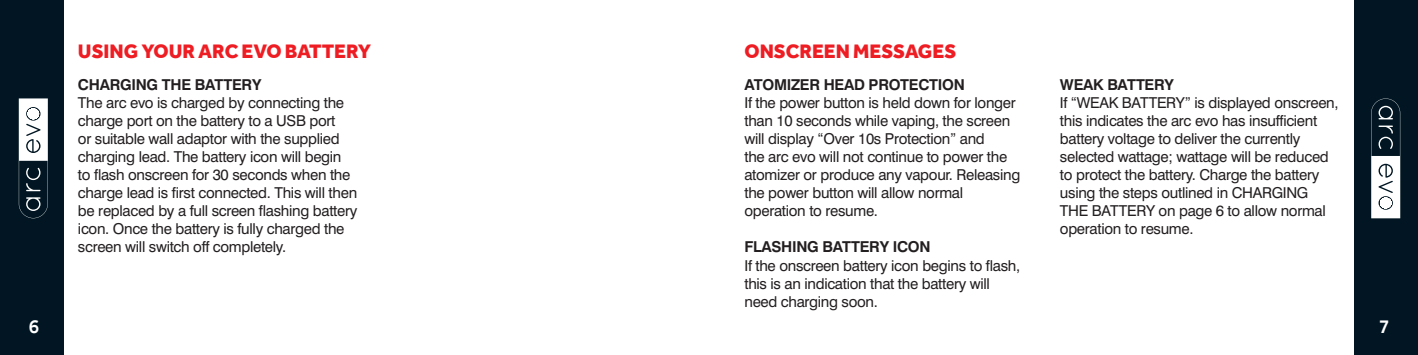
<style>
.page{position:relative;width:1418px;height:355px;background:#fff}
.page>*{position:absolute;margin:0;border:0;box-sizing:border-box;transform-origin:0 0}
.t1{font:800 20px "Effra";color:#ee1d23}
.t2{font:500 20px "Effra";color:#fff}
.t3{font:15px/18px "Swiss 721 BT";letter-spacing:-.02em;color:#231f20}
.t4{font:700 15px "Swiss 721 BT";letter-spacing:-.02em;color:#231f20}
</style>
<div class="page">
<div style="left:0;top:0;width:64px;height:354px;background:#011622"></div>
<div style="left:1354px;top:0;width:63px;height:354px;background:#011622"></div>
<svg style="left:19px;top:98px;width:29px;height:120px"></svg>
<svg style="left:1371px;top:98px;width:29px;height:120px"></svg>
<p class="t1" style="left:78px;top:38px;width:295px">USING YOUR ARC EVO BATTERY</p>
<p class="t1" style="left:744px;top:38px;width:213px">ONSCREEN MESSAGES</p>
<p class="t4" style="left:78px;top:76px;width:185px">CHARGING THE BATTERY</p>
<p class="t3" style="left:78px;top:94px;width:281px">The arc evo is charged by connecting the charge port on the battery to a USB port<br>or suitable wall adaptor with the supplied charging lead. The battery icon will begin to flash onscreen for 30 seconds when the charge lead is first connected. This will then be replaced by a full screen flashing battery icon. Once the battery is fully charged the screen will switch off completely.</p>
<p class="t4" style="left:744px;top:76px;width:222px">ATOMIZER HEAD PROTECTION</p>
<p class="t3" style="left:744px;top:94px;width:277px">If the power button is held down for longer than 10 seconds while vaping, the screen will display “Over 10s Protection” and<br>the arc evo will not continue to power the atomizer or produce any vapour. Releasing the power button will allow normal operation to resume.</p>
<p class="t4" style="left:744px;top:238px;width:188px">FLASHING BATTERY ICON</p>
<p class="t3" style="left:744px;top:256px;width:277px">If the onscreen battery icon begins to flash, this is an indication that the battery will need charging soon.</p>
<p class="t4" style="left:1059px;top:76px;width:115px">WEAK BATTERY</p>
<p class="t3" style="left:1059px;top:94px;width:280px">If “WEAK BATTERY” is displayed onscreen, this indicates the arc evo has insufficient battery voltage to deliver the currently selected wattage; wattage will be reduced to protect the battery. Charge the battery using the steps outlined in CHARGING THE BATTERY on page 6 to allow normal operation to resume.</p>
<h1 class="t2" style="left:28px;top:314px;width:12px">6</h1>
<h1 class="t2" style="left:1378px;top:314px;width:12px">7</h1>
</div>
